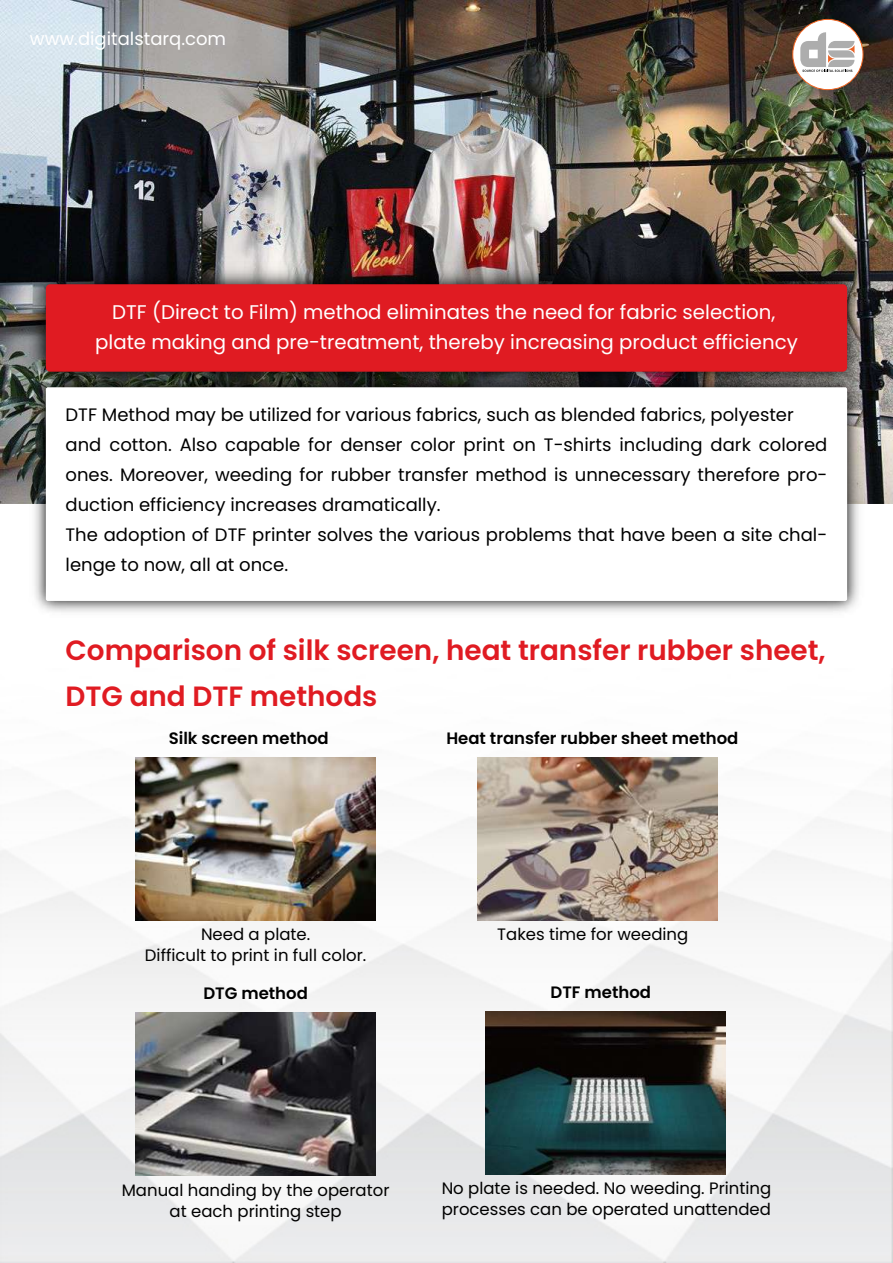
<style>
.page{position:relative;width:893px;height:1263px;background:#fff}
.page>*{position:absolute;margin:0;border:0;box-sizing:border-box;transform-origin:0 0}
.t1{font:600 27.9px/46.5px "Poppins";color:#e01b22}
.t2{font:19.8px/30px "Poppins";color:#fff;text-align:center}
.t3{font:18px/30px "Poppins";color:#000}
.t4{font:18px "Poppins";color:#fff}
.t5{font:16.5px/21px "Poppins";color:#000;text-align:center}
.t6{font:600 16.5px "Poppins";color:#000}
</style>
<div class="page">
<img style="left:0;top:727px;width:893px;height:536px">
<img style="left:0;top:0;width:893px;height:504px">
<img style="left:20px;top:258px;width:853px;height:139px">
<div style="left:46px;top:284px;width:801px;height:88px;background:#e01b22;border-radius:4px"></div>
<img style="left:26px;top:367px;width:841px;height:245px">
<div style="left:46px;top:387px;width:801px;height:214px;background:#fff;border-radius:2px"></div>
<img style="left:136px;top:757px;width:240px;height:163px">
<img style="left:136px;top:1013px;width:240px;height:162px">
<img style="left:477px;top:757px;width:241px;height:163px">
<img style="left:486px;top:1011px;width:240px;height:163px">
<div style="left:793px;top:19px;width:70px;height:71px;background:#fff;border-radius:50%"></div>
<div style="left:792px;top:19px;width:71px;height:71px;border:1px solid #f26522;border-radius:50%"></div>
<svg style="left:800px;top:32px;width:54px;height:40px"></svg>
<p class="t4" style="left:30px;top:28px;width:198px">www.digitalstarq.com</p>
<p class="t2" style="left:95px;top:298px;width:704px">DTF (Direct to Film) method eliminates the need for fabric selection, plate making and pre-treatment, thereby increasing product efficiency</p>
<p class="t3" style="left:66px;top:400px;width:763px">DTF Method may be utilized for various fabrics, such as blended fabrics, polyester and cotton. Also capable for denser color print on T-shirts including dark colored ones. Moreover, weeding for rubber transfer method is unnecessary therefore pro&shy;duction efficiency increases dramatically.<br>The adoption of DTF printer solves the various problems that have been a site chal&shy;lenge to now, all at once.</p>
<h1 class="t1" style="left:66px;top:627px;width:762px">Comparison of silk screen, heat transfer rubber sheet,<br>DTG and DTF methods</h1>
<p class="t6" style="left:169px;top:729px;width:162px">Silk screen method</p>
<p class="t6" style="left:446px;top:729px;width:293px">Heat transfer rubber sheet method</p>
<p class="t5" style="left:145px;top:924px;width:223px">Need a plate.<br>Difficult to print in full color.</p>
<p class="t6" style="left:203px;top:984px;width:106px">DTG method</p>
<p class="t5" style="left:497px;top:924px;width:192px">Takes time for weeding</p>
<p class="t6" style="left:550px;top:982px;width:102px">DTF method</p>
<p class="t5" style="left:122px;top:1179px;width:269px">Manual handing by the operator at each printing step</p>
<p class="t5" style="left:442px;top:1178px;width:331px;text-align:left">No plate is needed. No weeding. Printing processes can be operated unattended</p>
</div>
